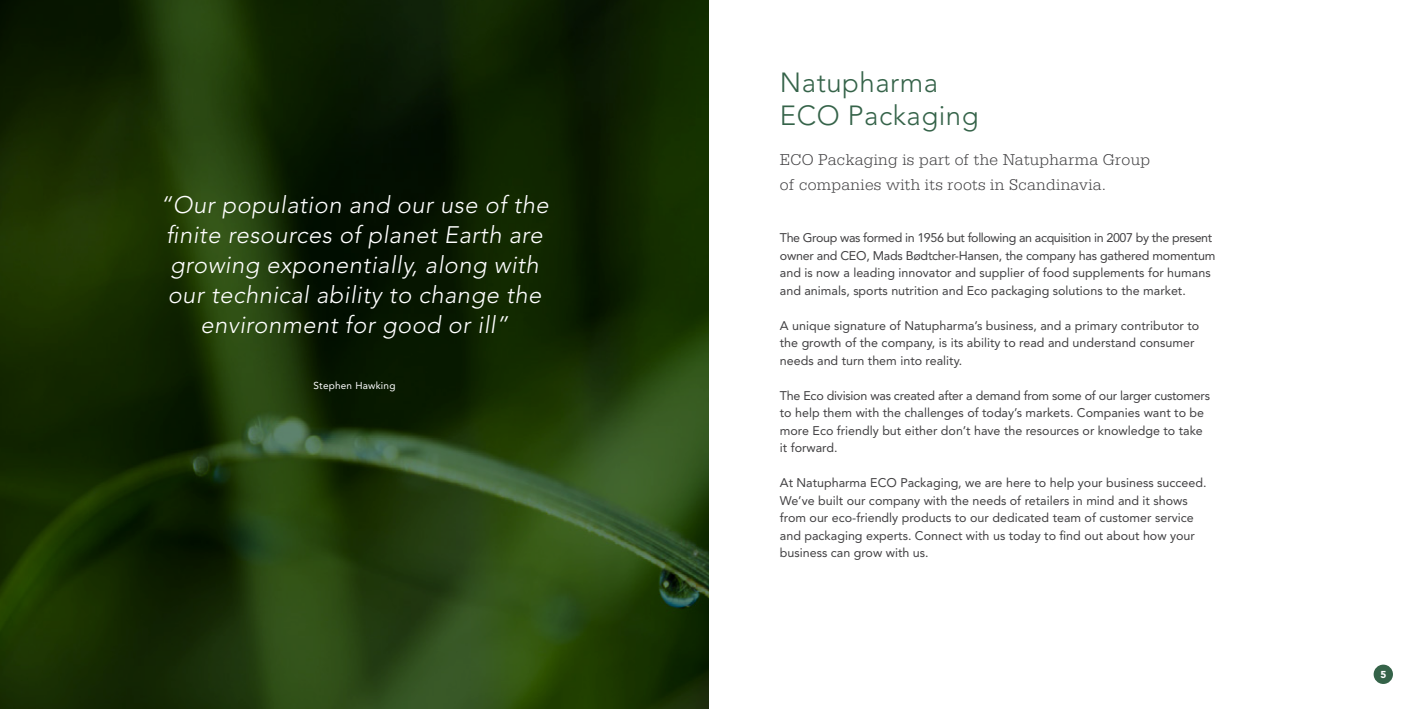
<style>
.page{position:relative;width:1418px;height:709px;background:#fff}
.page>*{position:absolute;margin:0;border:0;box-sizing:border-box;transform-origin:0 0}
.t1{font:300 27.5px/33.8px "Avenir";letter-spacing:.02em;color:#356349}
.t2{font:italic 300 23.75px/30px "Avenir";letter-spacing:.02em;color:#fff;text-align:center}
.t3{font:300 16.25px/25px "Egyptian 505 EF";letter-spacing:.02em;color:#414042}
.t4{font:12.5px/17.5px "Avenir";color:#414042}
.t5{font:10px "Avenir";letter-spacing:.02em;color:#fff}
.t6{font:900 10px "Avenir";color:#fff}
</style>
<div class="page">
<svg style="left:0;top:0;width:709px;height:709px;background:#1a3108"></svg>
<div style="left:1373px;top:664px;width:19px;height:20px;background:#356349;border-radius:50%"></div>
<h2 class="t2" style="left:160px;top:190px;width:390px">“Our population and our use of the finite resources of planet Earth are growing exponentially, along with our technical ability to change the environment for good or ill”</h2>
<p class="t5" style="left:313px;top:380px;width:83px">Stephen Hawking</p>
<h1 class="t1" style="left:780px;top:65px;width:200px">Natupharma<br>ECO Packaging</h1>
<h3 class="t3" style="left:780px;top:147px;width:371px">ECO Packaging is part of the Natupharma Group of companies with its roots in Scandinavia.</h3>
<p class="t4" style="left:780px;top:229px;width:437px">The Group was formed in 1956 but following an acquisition in 2007 by the present owner and CEO, Mads Bødtcher-Hansen, the company has gathered momentum and is now a leading innovator and supplier of food supplements for humans and animals, sports nutrition and Eco packaging solutions to the market.</p>
<p class="t4" style="left:780px;top:316px;width:421px">A unique signature of Natupharma’s business, and a primary contributor to the growth of the company, is its ability to read and understand consumer needs and turn them into reality.</p>
<p class="t4" style="left:780px;top:386px;width:431px">The Eco division was created after a demand from some of our larger customers to help them with the challenges of today’s markets. Companies want to be more Eco friendly but either don’t have the resources or knowledge to take it forward.</p>
<p class="t4" style="left:780px;top:474px;width:428px">At Natupharma ECO Packaging, we are here to help your business succeed.<br>We’ve built our company with the needs of retailers in mind and it shows from our eco-friendly products to our dedicated team of customer service and packaging experts. Connect with us today to find out about how your business can grow with us.</p>
<p class="t6" style="left:1380px;top:668px;width:7px">5</p>
</div>
